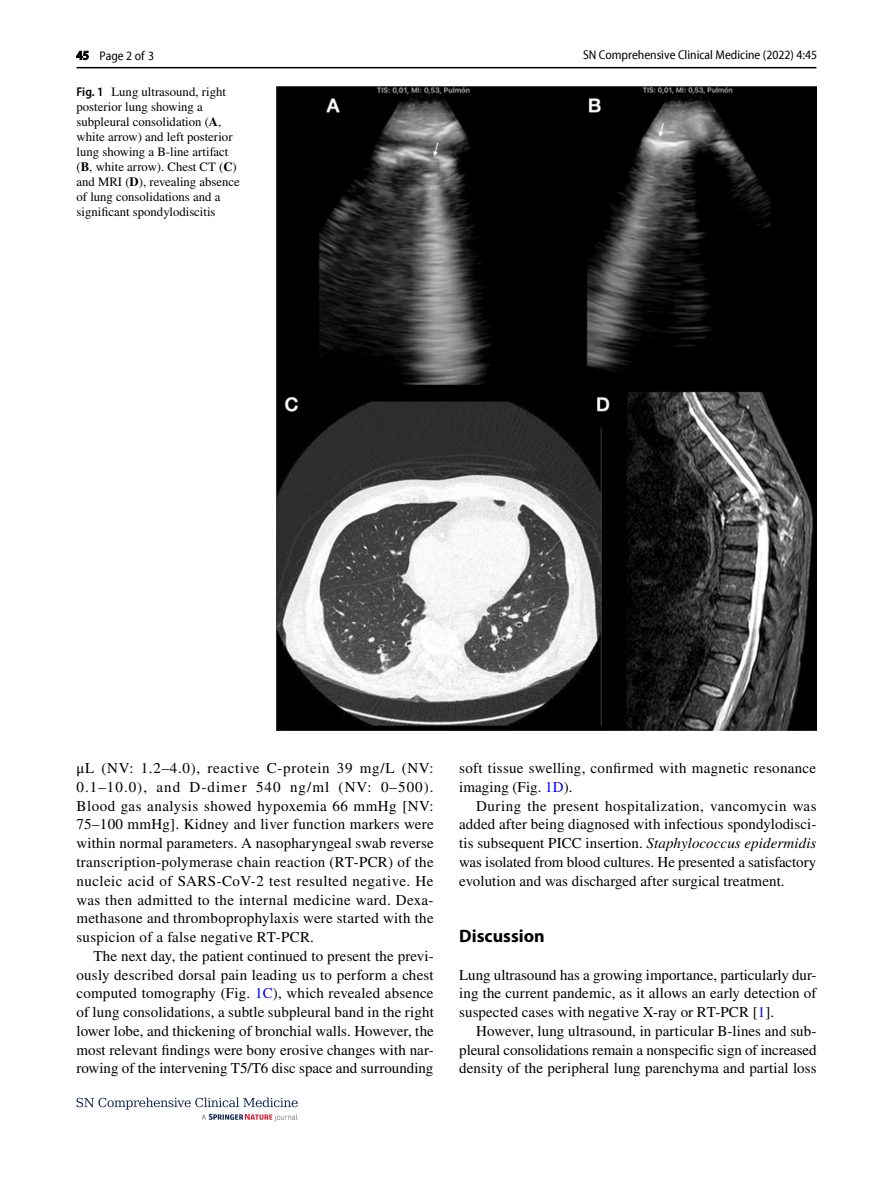
<style>
.page{position:relative;width:893px;height:1187px;background:#fff}
.page>*{position:absolute;margin:0;border:0;box-sizing:border-box;transform-origin:0 0}
.t1{font:700 18px "Myriad Pro";color:#000}
.t2{font:15px/18.8px "STIX";letter-spacing:.005em;color:#000;text-align:justify}
.t3{font:12.75px/15px "STIX";color:#000}
.t4{font:12.75px "Myriad Pro Unic Semi Condensed 3";color:#000}
.t5{font:12.75px "Myriad Pro Unic Semi Condensed 4";color:#000}
.s1{font-family:"Myriad Pro Semibold Semi Cn 2"}
.s2{font-family:"Myriad Pro Semi Cn 2"}
.s3{font-family:"Myriad Pro";font-weight:600;font-stretch:semi-condensed}
.s4{font-weight:700}
.s5{font-family:"Myriad Pro Unic";font-stretch:semi-condensed}
.s6{color:#00f}
.s7{font-style:italic}
</style>
<div class="page">
<hr style="left:77px;top:67px;width:739px;height:1px;background:#000">
<svg style="left:77px;top:1097px;width:221px;height:24px"></svg>
<img style="left:276px;top:87px;width:540px;height:643px">
<p class="t5" style="left:76px;top:51px;width:80px"><span class="s1">45</span> Page <span class="s2">2</span> of 3</p>
<p class="t3" style="left:77px;top:85px;width:165px"><span class="s3">Fig. 1</span> Lung ultrasound, right posterior lung showing a subpleural consolidation (<span class="s4">A</span>, white arrow) and left posterior lung showing a B-line artifact (<span class="s4">B</span>, white arrow). Chest CT (<span class="s4">C</span>) and MRI (<span class="s4">D</span>), revealing absence of lung consolidations and a significant spondylodiscitis</p>
<p class="t4" style="left:583px;top:50px;width:236px">SN Comprehensive Clinical Medicine (2022) 4:<span class="s5">45</span></p>
<p class="t2" style="left:77px;top:759px;width:359px">μL (NV: 1.2–4.0), reactive C-protein 39 mg/L (NV:<br>0.1–10.0), and D-dimer 540 ng/ml (NV: 0–500).<br>Blood gas analysis showed hypoxemia 66 mmHg [NV:<br>75–100 mmHg]. Kidney and liver function markers were within normal parameters. A nasopharyngeal swab reverse transcription-polymerase chain reaction (RT-PCR) of the nucleic acid of SARS-CoV-2 test resulted negative. He was then admitted to the internal medicine ward. Dexa&shy;methasone and thromboprophylaxis were started with the suspicion of a false negative RT-PCR.</p>
<p class="t2" style="left:77px;top:947px;width:359px;text-indent:17px">The next day, the patient continued to present the previ&shy;ously described dorsal pain leading us to perform a chest computed tomography (Fig. <span class="s6">1C</span>), which revealed absence of lung consolidations, a subtle subpleural band in the right lower lobe, and thickening of bronchial walls. However, the most relevant findings were bony erosive changes with nar&shy;rowing of the intervening T5/T6 disc space and surrounding</p>
<p class="t2" style="left:459px;top:759px;width:358px">soft tissue swelling, confirmed with magnetic resonance imaging (Fig. <span class="s6">1D</span>).</p>
<p class="t2" style="left:459px;top:797px;width:359px;text-indent:17px">During the present hospitalization, vancomycin was added after being diagnosed with infectious spondylodisci&shy;tis subsequent PICC insertion. <span class="s7">Staphylococcus epidermidis </span>was isolated from blood cultures. He presented a satisfactory evolution and was discharged after surgical treatment.</p>
<p class="t1" style="left:459px;top:924px;width:87px">Discussion</p>
<p class="t2" style="left:459px;top:966px;width:359px">Lung ultrasound has a growing importance, particularly dur&shy;ing the current pandemic, as it allows an early detection of suspected cases with negative X-ray or RT-PCR [<span class="s6">1</span>].</p>
<p class="t2" style="left:459px;top:1022px;width:359px;text-indent:17px">However, lung ultrasound, in particular B-lines and sub&shy;pleural consolidations remain a nonspecific sign of increased density of the peripheral lung parenchyma and partial loss</p>
</div>
